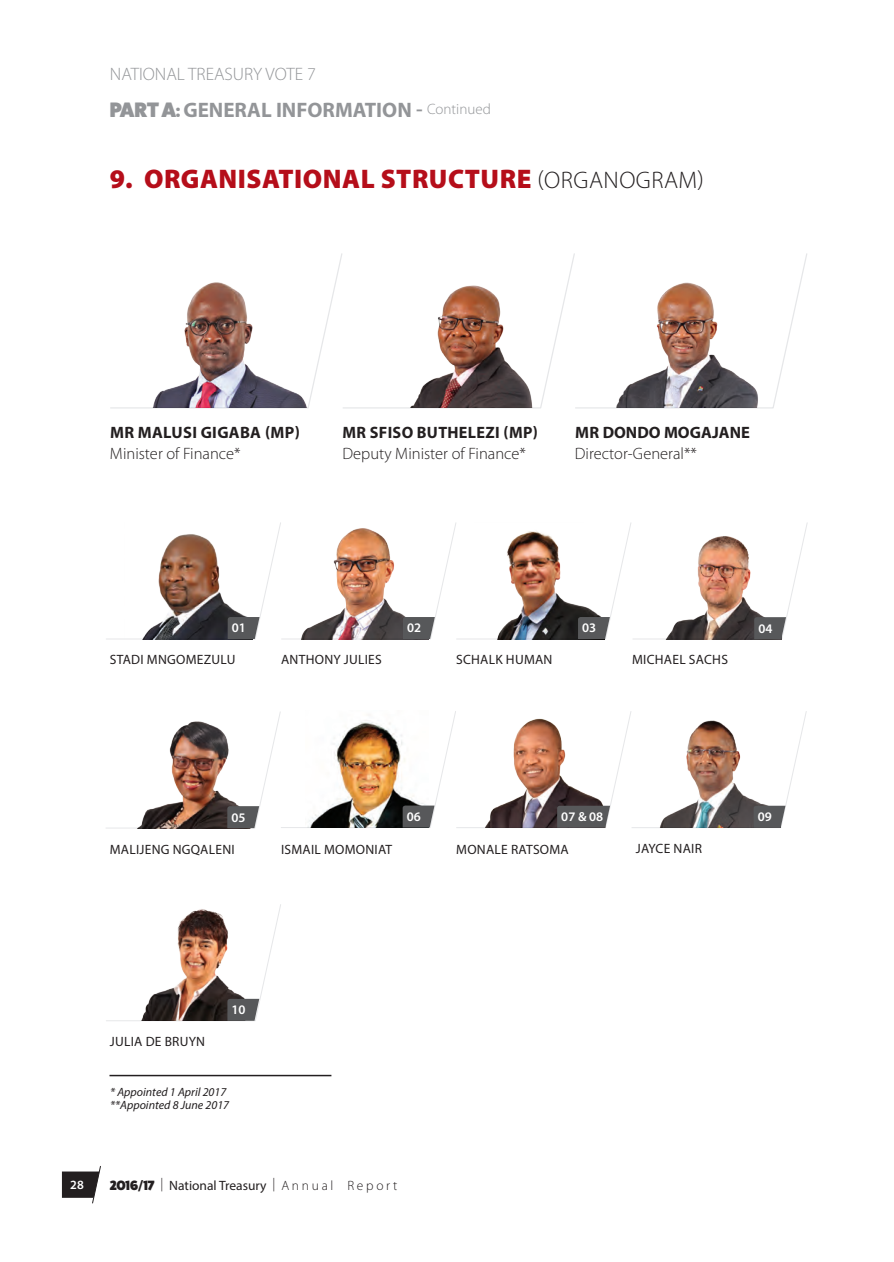
<style>
.page{position:relative;width:894px;height:1262px;background:#fff}
.page>*{position:absolute;margin:0;border:0;box-sizing:border-box;transform-origin:0 0}
.t1{font:900 27px "Myriad Pro";letter-spacing:.02em;color:#b50e1a}
.t2{font:700 21px "Myriad Pro";color:#939598}
.t3{font:300 18px "Myriad Pro";color:#939598}
.t4{font:300 16.5px "Myriad Pro";color:#231f20}
.t5{font:700 16.5px "Myriad Pro";letter-spacing:.02em;color:#231f20}
.t6{font:700 16.5px "Myriad Pro";color:#231f20}
.t7{font:13.5px "Myriad Pro";letter-spacing:.02em;color:#231f20}
.t8{font:13.5px "Myriad Pro";color:#231f20}
.t9{font:600 13.05px "Myriad Pro";color:#fff}
.t10{font:600 12.6px "Myriad Pro";color:#fff}
.t11{font:italic 12px/12.8px "Myriad Pro";color:#231f20}
.s1{font-family:"Fat Frank";font-weight:800}
.s2{font-weight:600}
.s3{font-weight:300;font-size:15px}
.s4{font-weight:300;font-size:24px;color:#231f20}
.s5{font-weight:300}
</style>
<div class="page">
<svg style="left:62px;top:1166px;width:39px;height:37px"></svg>
<svg style="left:110px;top:253px;width:697px;height:156px"></svg>
<img style="left:106px;top:522px;width:702px;height:118px">
<svg style="left:106px;top:904px;width:175px;height:117px"></svg>
<img style="left:106px;top:711px;width:701px;height:118px">
<hr style="left:109px;top:1075px;width:222px;height:1px;background:#231f20">
<h3 class="t3" style="left:110px;top:64px;width:207px">NATIONAL TREASURY VOTE 7</h3>
<h2 class="t2" style="left:110px;top:96px;width:382px"><span class="s1">PART A:</span> GENERAL INFORMATION <span class="s2">-</span> <span class="s3">Continued</span></h2>
<h1 class="t1" style="left:110px;top:164px;width:595px">9. ORGANISATIONAL STRUCTURE <span class="s4">(ORGANOGRAM)</span></h1>
<p class="t5" style="left:110px;top:422px;width:191px">MR MALUSI GIGABA (MP)</p>
<p class="t4" style="left:110px;top:444px;width:132px">Minister of Finance*</p>
<p class="t5" style="left:343px;top:422px;width:197px">MR SFISO BUTHELEZI (MP)</p>
<p class="t4" style="left:342px;top:444px;width:185px">Deputy Minister of Finance*</p>
<p class="t6" style="left:575px;top:422px;width:176px">MR DONDO MOGAJANE</p>
<p class="t4" style="left:575px;top:444px;width:124px">Director-General**</p>
<p class="t9" style="left:232px;top:620px;width:16px">01</p>
<p class="t9" style="left:407px;top:620px;width:16px">02</p>
<p class="t9" style="left:582px;top:620px;width:16px">03</p>
<p class="t9" style="left:758px;top:620px;width:16px">04</p>
<p class="t7" style="left:110px;top:651px;width:127px">STADI MNGOMEZULU</p>
<p class="t7" style="left:281px;top:651px;width:102px">ANTHONY JULIES</p>
<p class="t7" style="left:456px;top:651px;width:98px">SCHALK HUMAN</p>
<p class="t7" style="left:632px;top:651px;width:97px">MICHAEL SACHS</p>
<p class="t9" style="left:231px;top:809px;width:16px">05</p>
<p class="t9" style="left:407px;top:808px;width:16px">06</p>
<p class="t9" style="left:561px;top:808px;width:44px">07 &amp; 08</p>
<p class="t9" style="left:758px;top:808px;width:16px">09</p>
<p class="t7" style="left:110px;top:840px;width:126px">MALIJENG NGQALENI</p>
<p class="t7" style="left:281px;top:841px;width:113px">ISMAIL MOMONIAT</p>
<p class="t7" style="left:456px;top:840px;width:114px">MONALE RATSOMA</p>
<p class="t7" style="left:636px;top:840px;width:68px">JAYCE NAIR</p>
<p class="t7" style="left:110px;top:1033px;width:97px">JULIA DE BRUYN</p>
<p class="t9" style="left:232px;top:1001px;width:16px">10</p>
<p class="t11" style="left:110px;top:1085px;width:120px">* Appointed 1 April 2017 **Appointed 8 June 2017</p>
<p class="t10" style="left:70px;top:1177px;width:15px">28</p>
<p class="t8" style="left:110px;top:1177px;width:289px"><span class="s1">2016/17</span> <span class="s5">|</span> National Treasury <span class="s5">| A n n u a l R e p o r t</span></p>
</div>
